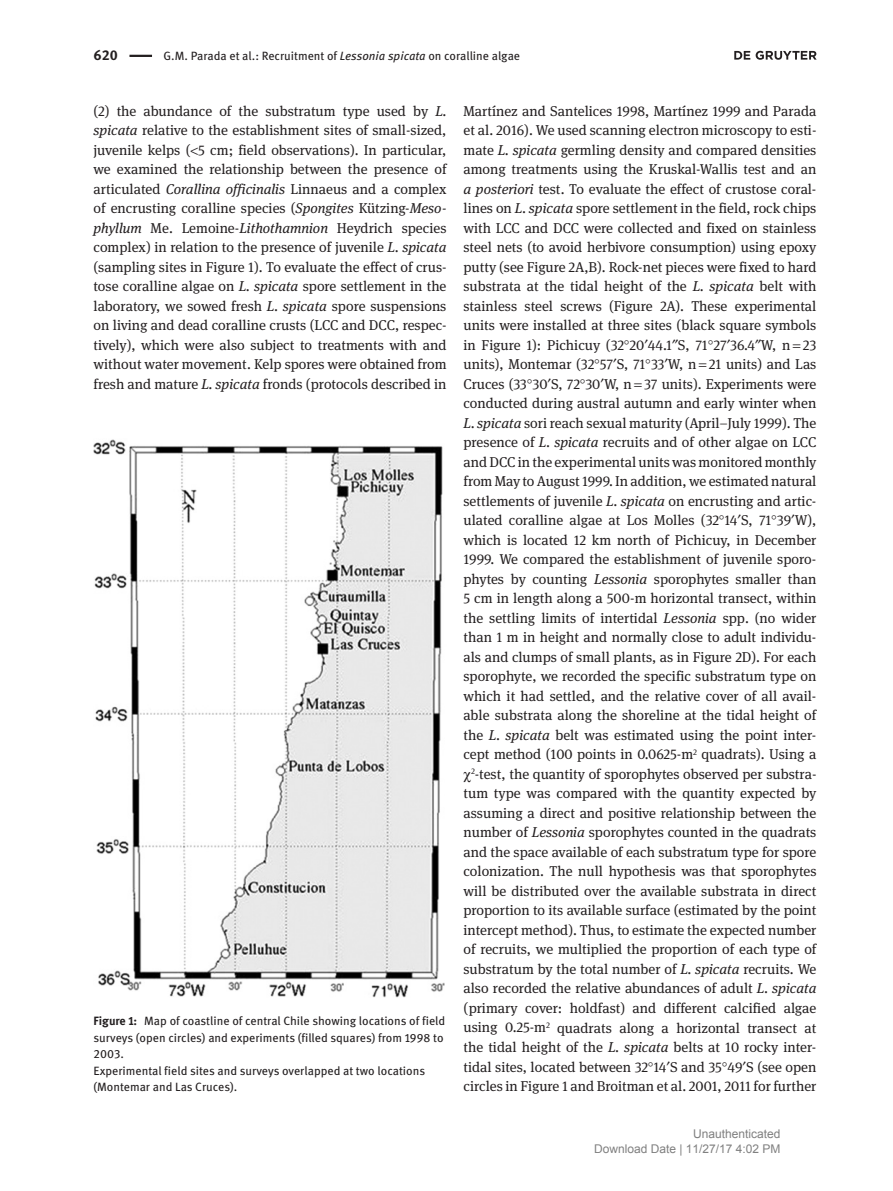
<style>
.page{position:relative;width:893px;height:1191px;background:#fff}
.page>*{position:absolute;margin:0;border:0;box-sizing:border-box;transform-origin:0 0}
.t1{font:14.25px/19.5px "DG Meta Serif Science";color:#231f20;text-align:justify}
.t2{font:700 14.25px "DG Meta Science";color:#231f20}
.t3{font:12px/16.5px "DG Meta Science";color:#231f20}
.t4{font:12px/15px "Arial";color:#808080;text-align:right}
.s1{font-style:italic}
.s2{font-weight:700}
</style>
<div class="page">
<hr style="left:129px;top:55px;width:23px;height:2px;background:#231f20">
<img style="left:94px;top:439px;width:351px;height:559px">
<svg style="left:734px;top:51px;width:83px;height:9px"></svg>
<p class="t2" style="left:94px;top:44px;width:26px">620</p>
<p class="t3" style="left:163px;top:47px;width:358px">G.M. Parada et al.: Recruitment of <span class="s1">Lessonia spicata</span> on coralline algae</p>
<p class="t1" style="left:94px;top:101px;width:354px">(2) the abundance of the substratum type used by <span class="s1">L. spicata</span> relative to the establishment sites of small-sized, juvenile kelps ( 5 cm; field observations). In particular, we examined the relationship between the presence of articulated <span class="s1">Corallina officinalis</span> Linnaeus and a complex of encrusting coralline species (<span class="s1">Spongites</span> Kützing-<span class="s1">Meso&shy;phyllum</span> Me. Lemoine-<span class="s1">Lithothamnion</span> Heydrich species complex) in relation to the presence of juvenile <span class="s1">L. spicata </span>(sampling sites in Figure 1). To evaluate the effect of crus&shy;tose coralline algae on <span class="s1">L. spicata</span> spore settlement in the laboratory, we sowed fresh <span class="s1">L. spicata</span> spore suspensions on living and dead coralline crusts (LCC and DCC, respec&shy;tively), which were also subject to treatments with and without water movement. Kelp spores were obtained from fresh and mature <span class="s1">L. spicata</span> fronds (protocols described in</p>
<p class="t1" style="left:463px;top:101px;width:354px;text-align:center">Martínez and Santelices 1998, Martínez 1999 and Parada et al. 2016). We used scanning electron microscopy to esti&shy;mate <span class="s1">L. spicata</span> germling density and compared densities among treatments using the Kruskal-Wallis test and an <span class="s1">a posteriori</span> test. To evaluate the effect of crustose coral&shy;lines on <span class="s1">L. spicata</span> spore settlement in the field, rock chips with LCC and DCC were collected and fixed on stainless steel nets (to avoid herbivore consumption) using epoxy putty (see Figure 2A,B). Rock-net pieces were fixed to hard substrata at the tidal height of the <span class="s1">L. spicata</span> belt with stainless steel screws (Figure 2A). These experimental units were installed at three sites (black square symbols in Figure 1): Pichicuy (32 20 44.1 S, 71 27 36.4 W, n 23 units), Montemar (32 57 S, 71 33 W, n 21 units) and Las Cruces (33 30 S, 72 30 W, n 37 units). Experiments were conducted during austral autumn and early winter when <span class="s1">L. spicata</span> sori reach sexual maturity (April–July 1999). The presence of <span class="s1">L. spicata</span> recruits and of other algae on LCC and DCC in the experimental units was monitored monthly from May to August 1999. In addition, we estimated natural settlements of juvenile <span class="s1">L. spicata</span> on encrusting and artic&shy;ulated coralline algae at Los Molles (32 14 S, 71 39 W), which is located 12 km north of Pichicuy, in December 1999. We compared the establishment of juvenile sporo&shy;phytes by counting <span class="s1">Lessonia</span> sporophytes smaller than 5 cm in length along a 500-m horizontal transect, within the settling limits of intertidal <span class="s1">Lessonia</span> spp. (no wider than 1 m in height and normally close to adult individu&shy;als and clumps of small plants, as in Figure 2D). For each sporophyte, we recorded the specific substratum type on which it had settled, and the relative cover of all avail&shy;able substrata along the shoreline at the tidal height of the <span class="s1">L. spicata</span> belt was estimated using the point inter&shy;cept method (100 points in 0.0625-m<sup>2</sup> quadrats). Using a <sup>2</sup>-test, the quantity of sporophytes observed per substra&shy;tum type was compared with the quantity expected by assuming a direct and positive relationship between the number of <span class="s1">Lessonia</span> sporophytes counted in the quadrats and the space available of each substratum type for spore colonization. The null hypothesis was that sporophytes will be distributed over the available substrata in direct proportion to its available surface (estimated by the point intercept method). Thus, to estimate the expected number of recruits, we multiplied the proportion of each type of substratum by the total number of <span class="s1">L. spicata</span> recruits. We also recorded the relative abundances of adult <span class="s1">L. spicata </span>(primary cover: holdfast) and different calcified algae using 0.25-m<sup>2</sup> quadrats along a horizontal transect at the tidal height of the <span class="s1">L. spicata</span> belts at 10 rocky inter&shy;tidal sites, located between 32 14 S and 35 49 S (see open circles in Figure 1 and Broitman et al. 2001, 2011 for further</p>
<p class="t3" style="left:94px;top:1012px;width:353px"><span class="s2">Figure 1:</span> Map of coastline of central Chile showing locations of field surveys (open circles) and experiments (filled squares) from 1998 to 2003.<br>Experimental field sites and surveys overlapped at two locations (Montemar and Las Cruces).</p>
<p class="t4" style="left:594px;top:1127px;width:188px">Unauthenticated<br>Download Date | 11/27/17 4:02 PM</p>
</div>
